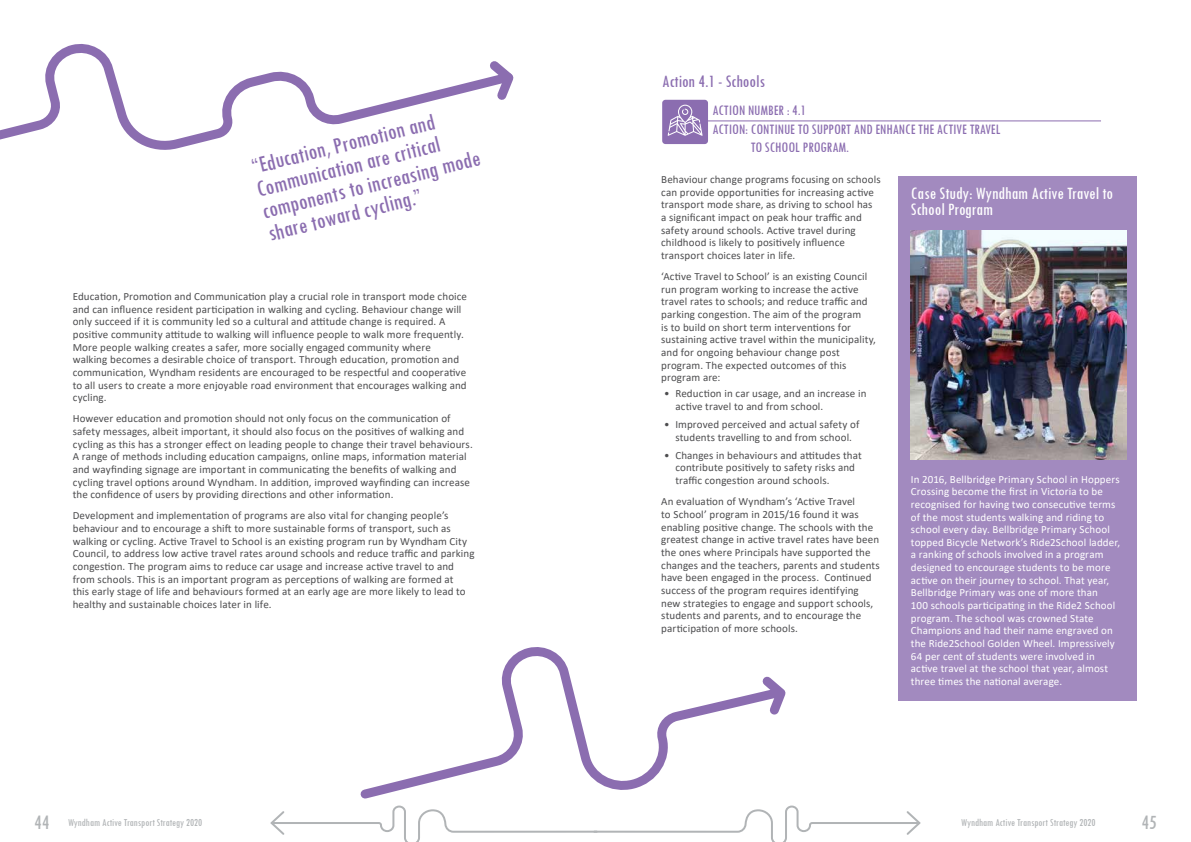
<style>
.page{position:relative;width:1191px;height:842px;background:#fff}
.page>*{position:absolute;margin:0;border:0;box-sizing:border-box;transform-origin:0 0}
.t1{font:condensed 24px/23px "Tw Cen";color:#8b6db0}
.t2{font:condensed 21px "Tw Cen";color:#b1b4b6}
.t3{font:condensed 18px/16px "Tw Cen";color:#fff}
.t4{font:condensed 18px "Tw Cen";color:#8b6db0}
.t5{font:condensed 15px "Tw Cen";color:#8b6db0}
.t6{font:11px/12.6px "Calibri";letter-spacing:.01em;color:#4d4d4f}
.t7{font:11px/12.6px "Calibri";letter-spacing:.01em;color:#fff}
.t8{font:condensed 11px "Tw Cen";color:#b1b4b6}
.s1{font-size:21px}
</style>
<div class="page">
<svg style="left:270px;top:805px;width:651px;height:37px"></svg>
<svg style="left:0;top:45px;width:482px;height:105px"></svg>
<svg style="left:482px;top:61px;width:32px;height:39px"></svg>
<div style="left:662px;top:100px;width:46px;height:44px;background:#8b6db0;border-radius:3px"></div>
<svg style="left:667px;top:100px;width:434px;height:45px"></svg>
<div style="left:899px;top:176px;width:238px;height:524px;background:#a28abf"></div>
<img style="left:911px;top:231px;width:215px;height:228px">
<svg style="left:360px;top:648px;width:394px;height:151px"></svg>
<svg style="left:754px;top:676px;width:32px;height:39px"></svg>
<h1 class="t1" style="left:248px;top:155px;width:225px;rotate:-14deg">“Education, Promotion and<br>Communication are critical components to increasing mode share toward cycling.”</h1>
<p class="t6" style="left:73px;top:290px;width:396px">Education, Promotion and Communication play a crucial role in transport mode choice and can influence resident participation in walking and cycling. Behaviour change will only succeed if it is community led so a cultural and attitude change is required. A positive community attitude to walking will influence people to walk more frequently.<br>More people walking creates a safer, more socially engaged community where walking becomes a desirable choice of transport. Through education, promotion and communication, Wyndham residents are encouraged to be respectful and cooperative to all users to create a more enjoyable road environment that encourages walking and cycling.</p>
<p class="t6" style="left:73px;top:412px;width:401px">However education and promotion should not only focus on the communication of safety messages, albeit important, it should also focus on the positives of walking and cycling as this has a stronger effect on leading people to change their travel behaviours.<br>A range of methods including education campaigns, online maps, information material and wayfinding signage are important in communicating the benefits of walking and cycling travel options around Wyndham. In addition, improved wayfinding can increase the confidence of users by providing directions and other information.</p>
<p class="t6" style="left:73px;top:509px;width:403px">Development and implementation of programs are also vital for changing people’s behaviour and to encourage a shift to more sustainable forms of transport, such as walking or cycling. Active Travel to School is an existing program run by Wyndham City Council, to address low active travel rates around schools and reduce traffic and parking congestion. The program aims to reduce car usage and increase active travel to and from schools. This is an important program as perceptions of walking are formed at<br>this early stage of life and behaviours formed at an early age are more likely to lead to healthy and sustainable choices later in life.</p>
<h3 class="t4" style="left:662px;top:70px;width:104px">Action 4.1 - Schools</h3>
<h3 class="t5" style="left:712px;top:101px;width:95px">ACTION NUMBER : 4.1</h3>
<h3 class="t5" style="left:712px;top:120px;width:289px">ACTION: CONTINUE TO SUPPORT AND ENHANCE THE ACTIVE TRAVEL</h3>
<h3 class="t5" style="left:751px;top:138px;width:100px">TO SCHOOL PROGRAM.</h3>
<p class="t6" style="left:661px;top:173px;width:221px">Behaviour change programs focusing on schools can provide opportunities for increasing active transport mode share, as driving to school has<br>a significant impact on peak hour traffic and safety around schools. Active travel during childhood is likely to positively influence transport choices later in life.</p>
<p class="t6" style="left:661px;top:270px;width:216px">‘Active Travel to School’ is an existing Council run program working to increase the active travel rates to schools; and reduce traffic and parking congestion. The aim of the program<br>is to build on short term interventions for sustaining active travel within the municipality, and for ongoing behaviour change post program. The expected outcomes of this program are:</p>
<p class="t6" style="left:675px;top:387px;width:193px;text-indent:-11px">• Reduction in car usage, and an increase in active travel to and from school.</p>
<p class="t6" style="left:664px;top:418px;width:197px;text-align:center">• Improved perceived and actual safety of students travelling to and from school.</p>
<p class="t6" style="left:675px;top:449px;width:188px;text-indent:-11px">• Changes in behaviours and attitudes that contribute positively to safety risks and traffic congestion around schools.</p>
<p class="t6" style="left:661px;top:495px;width:220px">An evaluation of Wyndham’s ‘Active Travel<br>to School’ program in 2015/16 found it was enabling positive change. The schools with the greatest change in active travel rates have been the ones where Principals have supported the changes and the teachers, parents and students have been engaged in the process. Continued success of the program requires identifying new strategies to engage and support schools, students and parents, and to encourage the participation of more schools.</p>
<h3 class="t3" style="left:911px;top:185px;width:204px">Case Study: Wyndham Active Travel to<br>School Program</h3>
<p class="t7" style="left:911px;top:472px;width:211px">In 2016, Bellbridge Primary School in Hoppers Crossing become the first in Victoria to be recognised for having two consecutive terms of the most students walking and riding to school every day. Bellbridge Primary School topped Bicycle Network’s Ride2School ladder, a ranking of schools involved in a program designed to encourage students to be more active on their journey to school. That year, Bellbridge Primary was one of more than<br>100 schools participating in the Ride2 School program. The school was crowned State Champions and had their name engraved on the Ride2School Golden Wheel. Impressively 64 per cent of students were involved in active travel at the school that year, almost three times the national average.</p>
<p class="t8" style="left:34px;top:816px;width:170px"><span class="s1">44</span> Wyndham Active Transport Strategy 2020</p>
<p class="t8" style="left:961px;top:816px;width:136px">Wyndham Active Transport Strategy 2020</p>
<h2 class="t2" style="left:1141px;top:810px;width:17px">45</h2>
</div>
